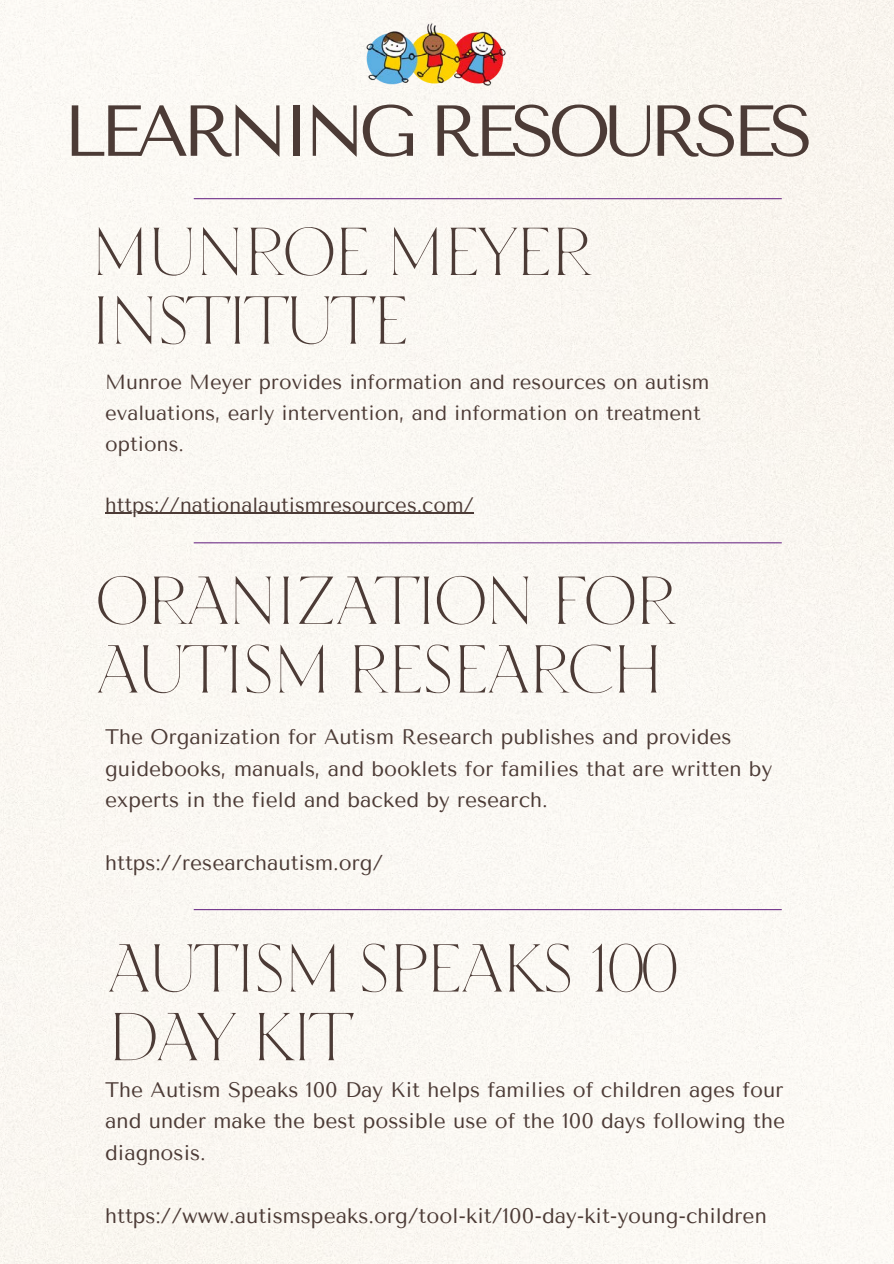
<style>
.page{position:relative;width:894px;height:1264px;background:#fff}
.page>*{position:absolute;margin:0;border:0;box-sizing:border-box;transform-origin:0 0}
.t1{font:72px "Tenor Sans";letter-spacing:-.095em;color:#4c3b36}
.t2{font:67.5px/68.7px "TT Ricordi Nobili";letter-spacing:-.09em;color:#4c3b36}
.t3{font:21px/31.5px "Tenor Sans";color:#4c3b36}
.t4{font:20.4px/30.6px "Tenor Sans";color:#4c3b36}
</style>
<div class="page">
<div style="left:0;top:0;width:893px;height:1263px;background:#faf8f2"></div>
<hr style="left:105px;top:513px;width:369px;height:1px;background:#4c3b36">
<hr style="left:194px;top:198px;width:587px;height:1px;background:#71328a">
<hr style="left:194px;top:542px;width:587px;height:1px;background:#71328a">
<hr style="left:194px;top:909px;width:587px;height:1px;background:#71328a">
<img style="left:349px;top:24px;width:172px;height:65px">
<p class="t1" style="left:63px;top:89px;width:751px">LEARNING RESOURSES</p>
<p class="t2" style="left:88px;top:217px;width:507px">MUNROE MEYER<br>INSTITUTE</p>
<h2 class="t4" style="left:105px;top:367px;width:605px">Munroe Meyer provides information and resources on autism evaluations, early intervention, and information on treatment options.</h2>
<h1 class="t4" style="left:105px;top:489px;width:370px">https://nationalautismresources.com/</h1>
<h1 class="t2" style="left:94px;top:566px;width:586px">ORANIZATION FOR<br>AUTISM RESEARCH</h1>
<p class="t3" style="left:105px;top:721px;width:668px">The Organization for Autism Research publishes and provides guidebooks, manuals, and booklets for families that are written by experts in the field and backed by research.</p>
<p class="t3" style="left:105px;top:847px;width:279px">https://researchautism.org/</p>
<h1 class="t2" style="left:105px;top:933px;width:575px">AUTISM SPEAKS 100<br>DAY KIT</h1>
<p class="t3" style="left:105px;top:1073px;width:681px;text-align:justify">The Autism Speaks 100 Day Kit helps families of children ages four and under make the best possible use of the 100 days following the diagnosis.</p>
<p class="t3" style="left:105px;top:1199px;width:663px">https://www.autismspeaks.org/tool-kit/100-day-kit-young-children</p>
</div>
